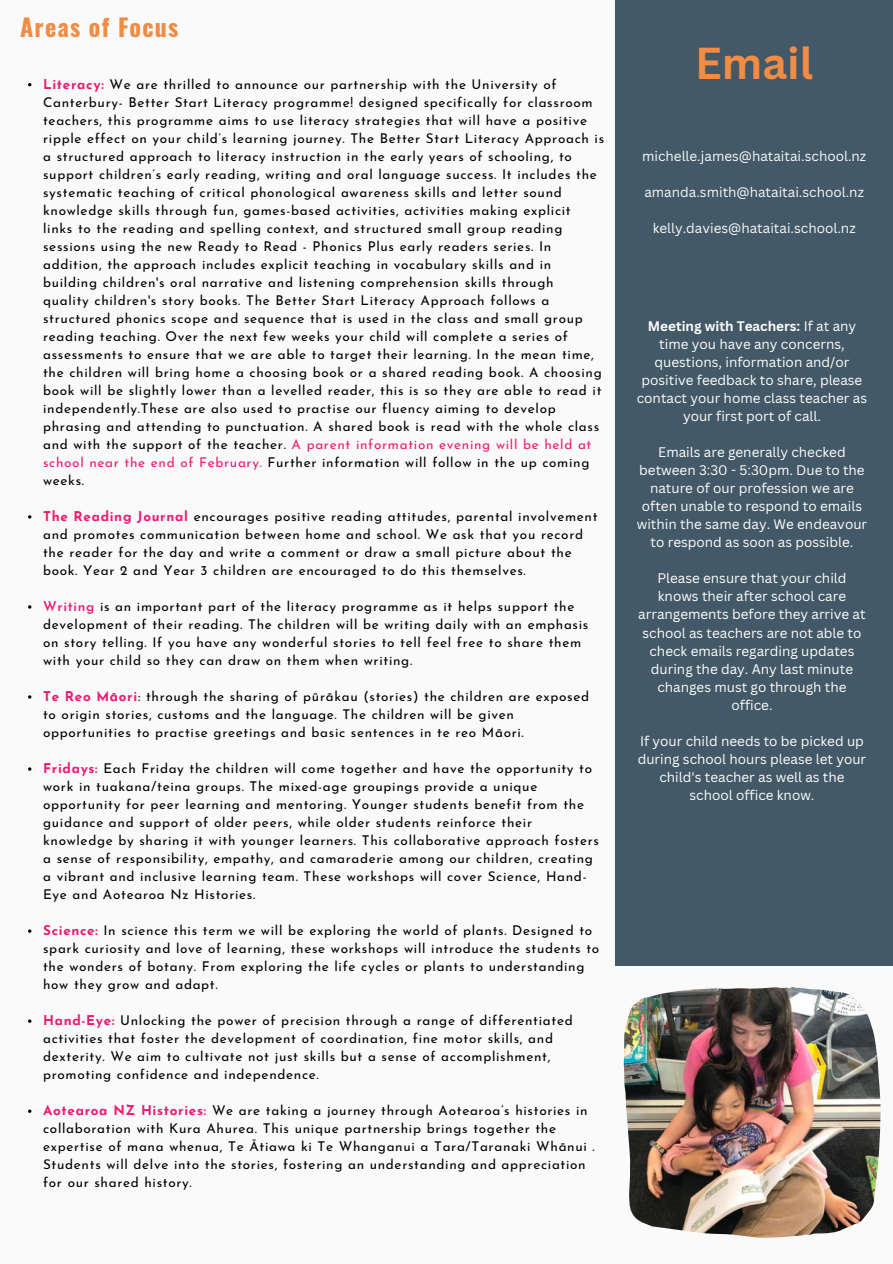
<style>
.page{position:relative;width:893px;height:1264px;background:#fff}
.page>*{position:absolute;margin:0;border:0;box-sizing:border-box;transform-origin:0 0}
.t1{font:700 43.5px "Canva Sans";color:#f28b43}
.t2{font:700 24px "Oswald";letter-spacing:.05em;color:#f28b43}
.t3{font:13.5px/18px "Josefin Sans";letter-spacing:.05em;color:#000}
.t4{font:13.5px/18px "Canva Sans";color:#fff;text-align:center}
.t5{font:13.5px "Canva Sans";color:#fafafa}
.s1{font-weight:700;color:#eb1b72}
.s2{color:#eb1b72}
.s3{font-weight:600;color:#eb1b72}
.s4{font-weight:700}
</style>
<div class="page">
<div style="left:0;top:0;width:892px;height:1263px;background:#fafafa"></div>
<div style="left:615px;top:0;width:277px;height:965px;background:#435967"></div>
<img style="left:623px;top:987px;width:257px;height:250px">
<h2 class="t2" style="left:20px;top:8px;width:160px">Areas of Focus</h2>
<p class="t3" style="left:43px;top:76px;width:562px"><span class="s1">Literacy:</span> We are thrilled to announce our partnership with the University of Canterbury- Better Start Literacy programme! designed specifically for classroom teachers, this programme aims to use literacy strategies that will have a positive ripple effect on your child’s learning journey. The Better Start Literacy Approach is a structured approach to literacy instruction in the early years of schooling, to support children’s early reading, writing and oral language success. It includes the systematic teaching of critical phonological awareness skills and letter sound knowledge skills through fun, games-based activities, activities making explicit<br>links to the reading and spelling context, and structured small group reading sessions using the new Ready to Read - Phonics Plus early readers series. In addition, the approach includes explicit teaching in vocabulary skills and in building children's oral narrative and listening comprehension skills through<br>quality children's story books. The Better Start Literacy Approach follows a structured phonics scope and sequence that is used in the class and small group reading teaching. Over the next few weeks your child will complete a series of assessments to ensure that we are able to target their learning. In the mean time, the children will bring home a choosing book or a shared reading book. A choosing book will be slightly lower than a levelled reader, this is so they are able to read it independently.These are also used to practise our fluency aiming to develop phrasing and attending to punctuation. A shared book is read with the whole class and with the support of the teacher. <span class="s2">A parent information evening will be held at school near the end of February.</span> Further information will follow in the up coming weeks.</p>
<p class="t3" style="left:43px;top:508px;width:556px"><span class="s1">The Reading Journal</span> encourages positive reading attitudes, parental involvement and promotes communication between home and school. We ask that you record the reader for the day and write a comment or draw a small picture about the book. Year 2 and Year 3 children are encouraged to do this themselves.</p>
<p class="t3" style="left:43px;top:598px;width:546px"><span class="s3">Writing</span> is an important part of the literacy programme as it helps support the development of their reading. The children will be writing daily with an emphasis on story telling. If you have any wonderful stories to tell feel free to share them with your child so they can draw on them when writing.</p>
<p class="t3" style="left:43px;top:688px;width:547px"><span class="s1">Te Reo Māori</span>: through the sharing of pūrākau (stories) the children are exposed to origin stories, customs and the language. The children will be given opportunities to practise greetings and basic sentences in te reo Māori.</p>
<p class="t3" style="left:43px;top:760px;width:557px"><span class="s1">Fridays:</span> Each Friday the children will come together and have the opportunity to work in tuakana/teina groups. The mixed-age groupings provide a unique opportunity for peer learning and mentoring. Younger students benefit from the guidance and support of older peers, while older students reinforce their knowledge by sharing it with younger learners. This collaborative approach fosters a sense of responsibility, empathy, and camaraderie among our children, creating a vibrant and inclusive learning team. These workshops will cover Science, Hand-Eye and Aotearoa Nz Histories.</p>
<p class="t3" style="left:43px;top:922px;width:557px"><span class="s1">Science:</span> In science this term we will be exploring the world of plants. Designed to spark curiosity and love of learning, these workshops will introduce the students to the wonders of botany. From exploring the life cycles or plants to understanding how they grow and adapt.</p>
<p class="t3" style="left:43px;top:1012px;width:531px"><span class="s1">Hand-Eye:</span> Unlocking the power of precision through a range of differentiated activities that foster the development of coordination, fine motor skills, and dexterity. We aim to cultivate not just skills but a sense of accomplishment, promoting confidence and independence.</p>
<p class="t3" style="left:43px;top:1102px;width:553px"><span class="s1">Aotearoa NZ Histories:</span> We are taking a journey through Aotearoa’s histories in collaboration with Kura Ahurea. This unique partnership brings together the expertise of mana whenua, Te Ātiawa ki Te Whanganui a Tara/Taranaki Whānui .<br>Students will delve into the stories, fostering an understanding and appreciation for our shared history.</p>
<p class="t1" style="left:695px;top:33px;width:119px">Email</p>
<p class="t5" style="left:642px;top:146px;width:226px">michelle.james@hataitai.school.nz</p>
<p class="t5" style="left:644px;top:182px;width:221px">amanda.smith@hataitai.school.nz</p>
<p class="t5" style="left:652px;top:218px;width:204px">kelly.davies@hataitai.school.nz</p>
<p class="t4" style="left:636px;top:317px;width:232px"><span class="s4">Meeting with Teachers:</span> If at any time you have any concerns, questions, information and/or positive feedback to share, please contact your home class teacher as your first port of call.</p>
<p class="t4" style="left:636px;top:443px;width:232px">Emails are generally checked between 3:30 - 5:30pm. Due to the nature of our profession we are often unable to respond to emails within the same day. We endeavour to respond as soon as possible.</p>
<p class="t4" style="left:638px;top:569px;width:229px">Please ensure that your child knows their after school care arrangements before they arrive at school as teachers are not able to check emails regarding updates during the day. Any last minute changes must go through the office.</p>
<p class="t4" style="left:637px;top:731px;width:230px">If your child needs to be picked up during school hours please let your child's teacher as well as the school office know.</p>
</div>
